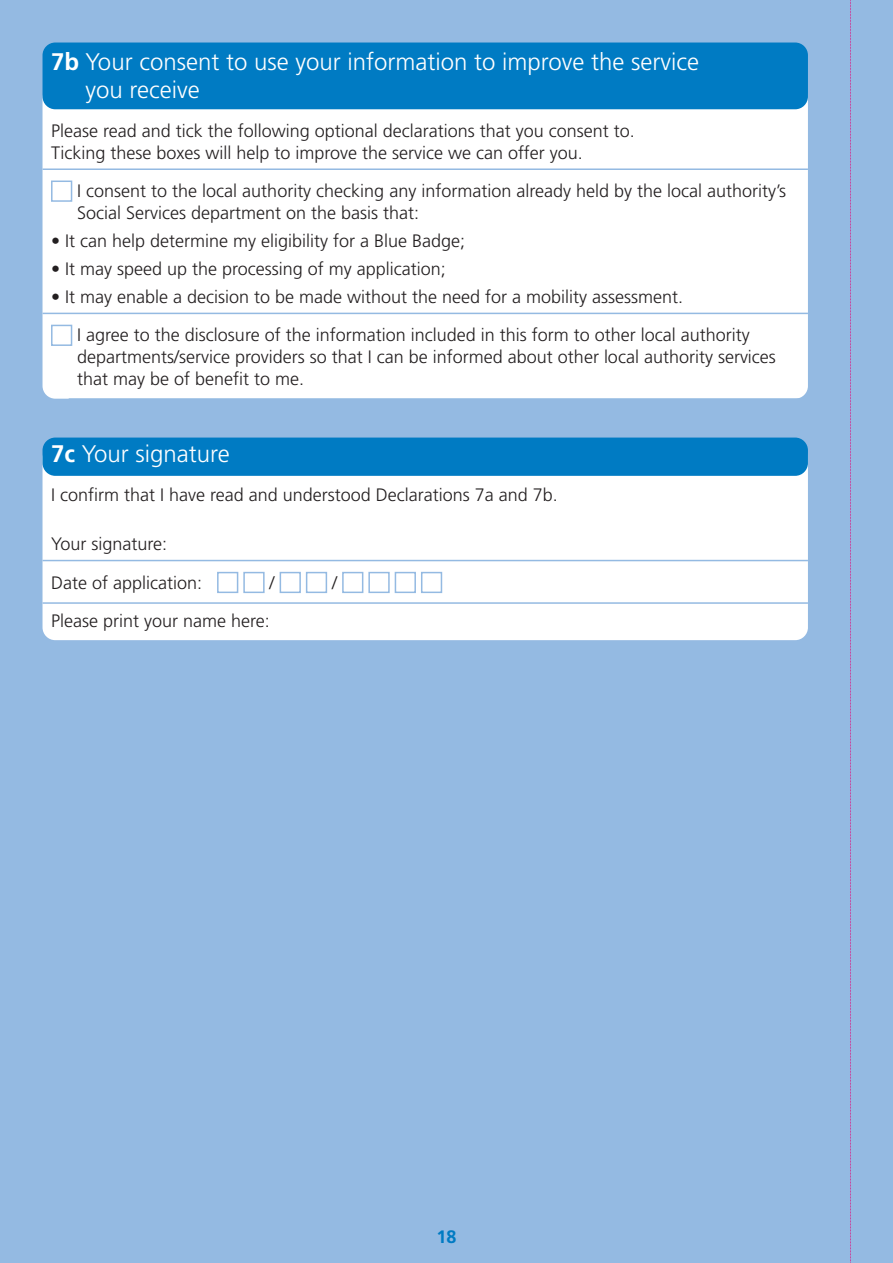
<style>
.page{position:relative;width:893px;height:1263px;background:#94bae2}
.page>*{position:absolute;margin:0;border:0;box-sizing:border-box;transform-origin:0 0}
.t1{font:300 24px/28.8px "Frutiger LT";color:#fff}
.t2{font:300 18px/21.6px "Frutiger LT";color:#231f20}
.t3{font:700 18px "Frutiger LT";color:#007bc3}
.s1{font-weight:700}
</style>
<div class="page">
<svg style="left:850px;top:0;width:1px;height:1263px"></svg>
<div style="left:43px;top:85px;width:765px;height:314px;background:#fff;border-radius:13px"></div>
<div style="left:43px;top:445px;width:765px;height:195px;background:#fff;border-radius:13px"></div>
<div style="left:43px;top:43px;width:765px;height:66px;background:#007bc3;border-radius:13px"></div>
<div style="left:43px;top:438px;width:765px;height:38px;background:#007bc3;border-radius:13px"></div>
<hr style="left:43px;top:168px;width:765px;height:2px;background:#94bae2">
<hr style="left:43px;top:313px;width:765px;height:1px;background:#94bae2">
<hr style="left:69px;top:398px;width:739px;height:2px;background:#94bae2">
<hr style="left:43px;top:560px;width:765px;height:1px;background:#94bae2">
<hr style="left:43px;top:602px;width:765px;height:2px;background:#94bae2">
<div style="left:217px;top:572px;width:21px;height:21px;border:2px solid #94bae2"></div>
<div style="left:243px;top:572px;width:22px;height:21px;border:2px solid #94bae2"></div>
<div style="left:280px;top:572px;width:21px;height:21px;border:2px solid #94bae2"></div>
<div style="left:306px;top:572px;width:21px;height:21px;border:2px solid #94bae2"></div>
<div style="left:342px;top:572px;width:21px;height:21px;border:2px solid #94bae2"></div>
<div style="left:368px;top:572px;width:22px;height:21px;border:2px solid #94bae2"></div>
<div style="left:395px;top:572px;width:21px;height:21px;border:2px solid #94bae2"></div>
<div style="left:421px;top:572px;width:21px;height:21px;border:2px solid #94bae2"></div>
<div style="left:51px;top:325px;width:21px;height:21px;border:2px solid #94bae2"></div>
<div style="left:51px;top:181px;width:21px;height:21px;border:2px solid #94bae2"></div>
<h1 class="t1" style="left:85px;top:49px;width:615px;text-indent:-34px"><span class="s1">7b</span> Your consent to use your information to improve the service you receive</h1>
<p class="t2" style="left:51px;top:121px;width:585px">Please read and tick the following optional declarations that you consent to.<br>Ticking these boxes will help to improve the service we can offer you.</p>
<p class="t2" style="left:77px;top:182px;width:710px">I consent to the local authority checking any information already held by the local authority’s<br>Social Services department on the basis that:</p>
<p class="t2" style="left:51px;top:231px;width:416px">• It can help determine my eligibility for a Blue Badge;</p>
<p class="t2" style="left:51px;top:259px;width:396px">• It may speed up the processing of my application;</p>
<p class="t2" style="left:77px;top:279px;width:674px;line-height:38.5px;text-indent:-26px">• It may enable a decision to be made without the need for a mobility assessment.<br>I agree to the disclosure of the information included in this form to other local authority</p>
<p class="t2" style="left:77px;top:347px;width:700px">departments/service providers so that I can be informed about other local authority services that may be of benefit to me.</p>
<h1 class="t1" style="left:51px;top:441px;width:180px"><span class="s1">7c</span> Your signature</h1>
<p class="t2" style="left:51px;top:485px;width:508px">I confirm that I have read and understood Declarations 7a and 7b.</p>
<p class="t2" style="left:51px;top:526px;width:153px;line-height:38.5px">Your signature:<br>Date of application:</p>
<p class="t2" style="left:270px;top:573px;width:7px">/</p>
<p class="t2" style="left:332px;top:573px;width:7px">/</p>
<p class="t2" style="left:51px;top:612px;width:220px">Please print your name here:</p>
<p class="t3" style="left:436px;top:1229px;width:22px">18</p>
</div>
